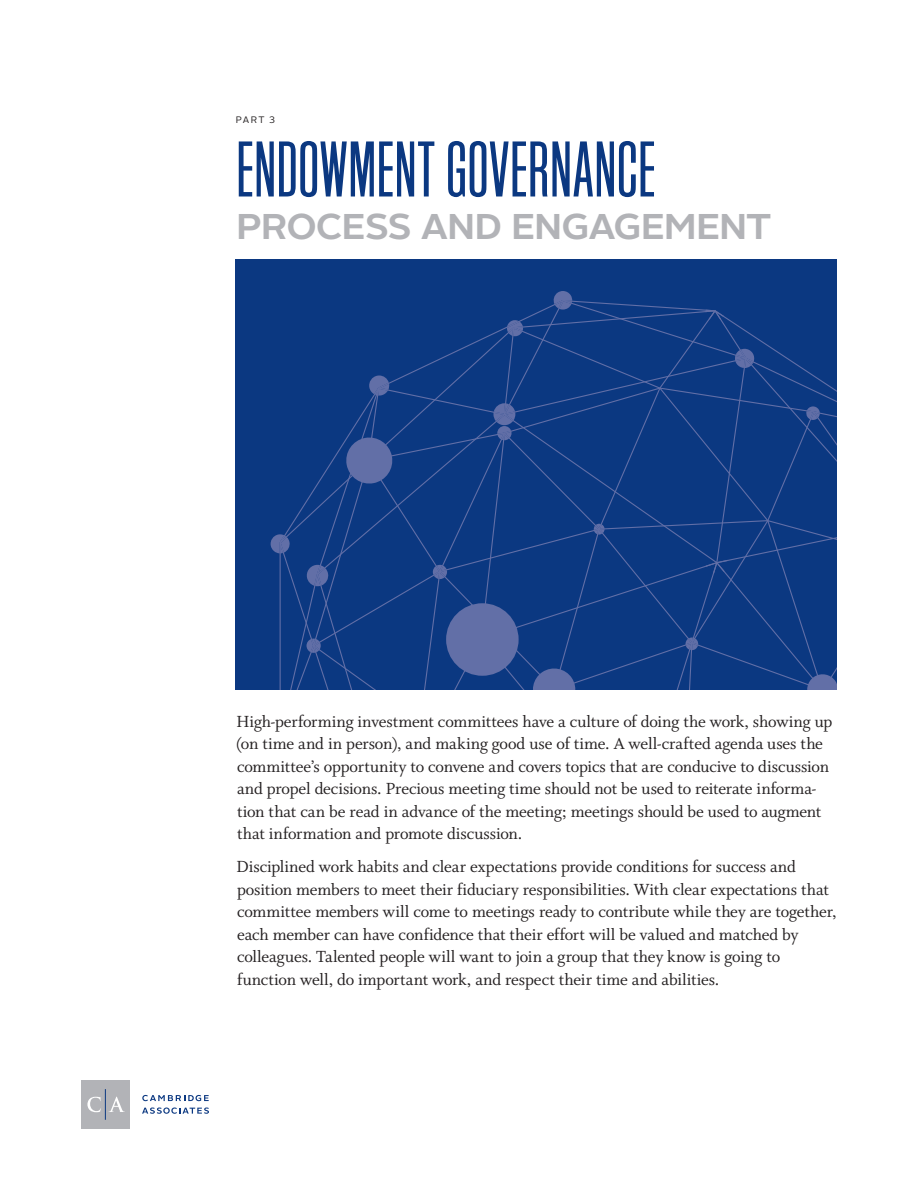
<style>
.page{position:relative;width:918px;height:1188px;background:#fff}
.page>*{position:absolute;margin:0;border:0;box-sizing:border-box;transform-origin:0 0}
.Publication_title{font:82.5px "Block Gothic RR Light Extra Cond";color:#0b3881}
.Publication_subtitle{font:500 45px "Alright Sans";letter-spacing:-.04em;color:#b2b3b7}
.Body{font:18px/22.5px "Whitman";letter-spacing:-.01em;color:#231f20}
.Date{font:9.3px "Alright Sans";color:#231f20}
</style>
<div class="page">
<div style="left:236px;top:259px;width:601px;height:431px;background:#0b3881"></div>
<svg style="left:506px;top:310px;width:235px;height:17px"></svg>
<svg style="left:368px;top:327px;width:469px;height:363px"></svg>
<svg style="left:493px;top:403px;width:22px;height:37px"></svg>
<svg style="left:433px;top:565px;width:14px;height:14px"></svg>
<div style="left:446px;top:603px;width:73px;height:73px;background:#626fa7;border-radius:50%"></div>
<svg style="left:806px;top:406px;width:14px;height:14px"></svg>
<svg style="left:735px;top:349px;width:20px;height:19px"></svg>
<svg style="left:705px;top:310px;width:19px;height:10px"></svg>
<svg style="left:553px;top:291px;width:19px;height:19px"></svg>
<svg style="left:507px;top:320px;width:16px;height:16px"></svg>
<svg style="left:368px;top:376px;width:21px;height:20px"></svg>
<svg style="left:270px;top:436px;width:124px;height:254px"></svg>
<svg style="left:481px;top:560px;width:356px;height:130px"></svg>
<svg style="left:594px;top:524px;width:11px;height:11px"></svg>
<div style="left:81px;top:1080px;width:49px;height:49px;background:#b2b3b7"></div>
<svg style="left:87px;top:1097px;width:14px;height:15px"></svg>
<svg style="left:109px;top:1097px;width:16px;height:15px"></svg>
<svg style="left:142px;top:1095px;width:67px;height:6px"></svg>
<svg style="left:142px;top:1107px;width:67px;height:7px"></svg>
<hr style="left:105px;top:1089px;width:1px;height:31px;background:#0b3881">
<p class="Date" style="left:236px;top:113px;width:41px">PART 3</p>
<p class="Publication_title" style="left:236px;top:127px;width:421px">ENDOWMENT GOVERNANCE</p>
<p class="Publication_subtitle" style="left:236px;top:192px;width:538px">process and engagement</p>
<p class="Body" style="left:236px;top:710px;width:598px">High-performing investment committees have a culture of doing the work, showing up (on time and in person), and making good use of time. A well-crafted agenda uses the committee’s opportunity to convene and covers topics that are conducive to discussion and propel decisions. Precious meeting time should not be used to reiterate informa&shy;tion that can be read in advance of the meeting; meetings should be used to augment that information and promote discussion.</p>
<p class="Body" style="left:237px;top:856px;width:602px">Disciplined work habits and clear expectations provide conditions for success and position members to meet their fiduciary responsibilities. With clear expectations that committee members will come to meetings ready to contribute while they are together, each member can have confidence that their effort will be valued and matched by colleagues. Talented people will want to join a group that they know is going to function well, do important work, and respect their time and abilities.</p>
</div>
